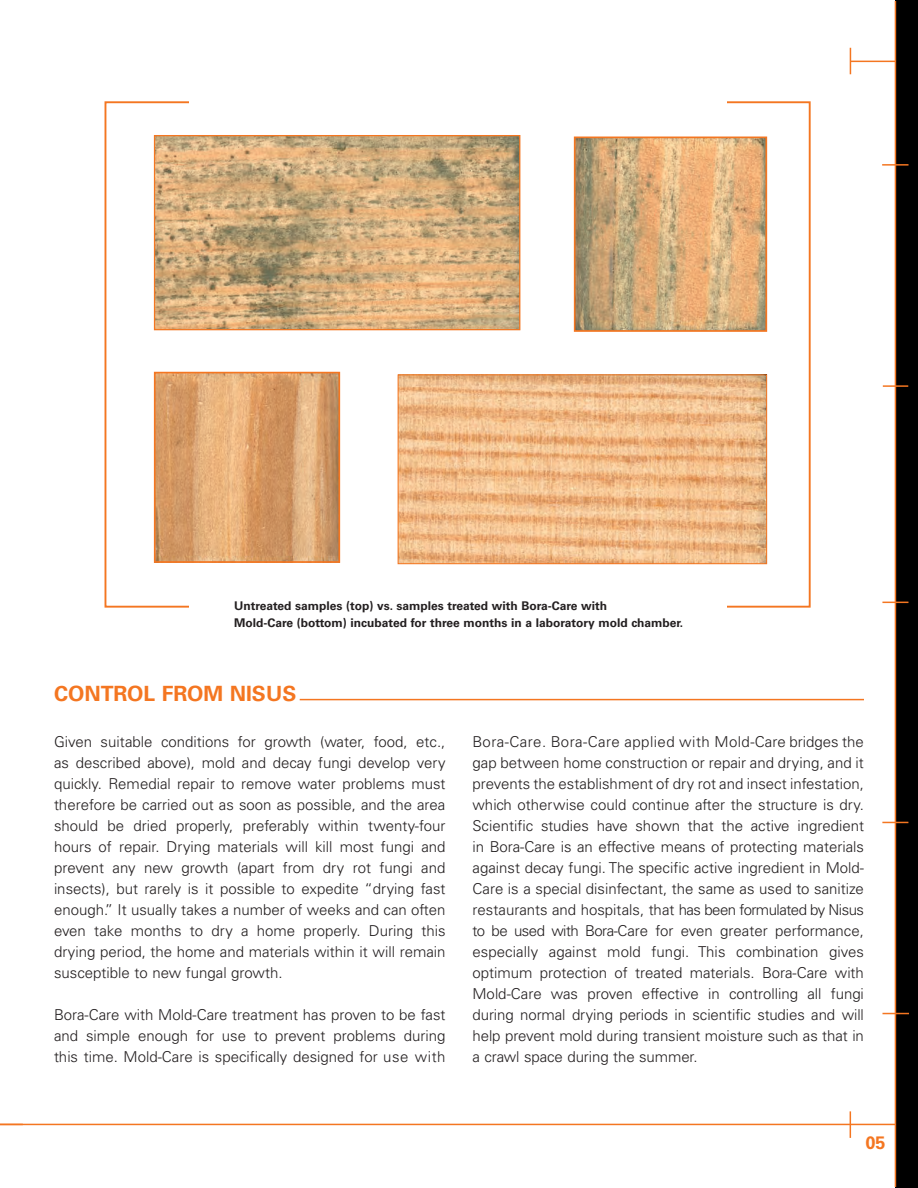
<style>
.page{position:relative;width:918px;height:1188px;background:#fff}
.page>*{position:absolute;margin:0;border:0;box-sizing:border-box;transform-origin:0 0}
.t1{font:700 21px "Univers";color:#f47621}
.t2{font:700 18px "Univers";color:#f47621}
.t3{font:300 15px/21px "Univers";color:#231f20;text-align:justify}
.t4{font:700 12px/16.5px "Univers";color:#231f20}
</style>
<div class="page">
<div style="left:895px;top:0;width:23px;height:1188px;background:#000"></div>
<hr style="left:895px;top:1px;width:1px;height:1186px;background:#f47621">
<svg style="left:882px;top:822px;width:26px;height:1px"></svg>
<hr style="left:883px;top:385px;width:25px;height:2px;background:#f47621">
<hr style="left:882px;top:164px;width:27px;height:2px;background:#f47621">
<svg style="left:882px;top:602px;width:26px;height:1px"></svg>
<hr style="left:850px;top:61px;width:46px;height:1px;background:#f47621">
<hr style="left:0;top:1124px;width:896px;height:1px;background:#f47621">
<svg style="left:883px;top:1013px;width:26px;height:1px"></svg>
<svg style="left:850px;top:48px;width:1px;height:26px"></svg>
<svg style="left:850px;top:1111px;width:1px;height:27px"></svg>
<div style="left:105px;top:101px;width:706px;height:507px;background:#fff;border:2px solid #f47621"></div>
<div style="left:189px;top:98px;width:538px;height:14px;background:#fff"></div>
<div style="left:189px;top:601px;width:538px;height:15px;background:#fff"></div>
<img style="left:156px;top:137px;width:362px;height:191px">
<div style="left:154px;top:135px;width:366px;height:195px;border:1px solid #f47621"></div>
<img style="left:577px;top:140px;width:187px;height:189px">
<div style="left:574px;top:137px;width:193px;height:195px;border:2px solid #f47621"></div>
<img style="left:400px;top:376px;width:365px;height:186px">
<div style="left:398px;top:374px;width:369px;height:190px;border:1px solid #f47621"></div>
<img style="left:157px;top:375px;width:180px;height:185px">
<div style="left:154px;top:372px;width:186px;height:191px;border:2px solid #f47621"></div>
<hr style="left:300px;top:699px;width:564px;height:1px;background:#f47621">
<p class="t4" style="left:234px;top:598px;width:451px">Untreated samples (top) vs. samples treated with Bora-Care with<br>Mold-Care (bottom) incubated for three months in a laboratory mold chamber.</p>
<h1 class="t1" style="left:54px;top:682px;width:244px">CONTROL FROM NISUS</h1>
<p class="t3" style="left:54px;top:731px;width:393px">Given suitable conditions for growth (water, food, etc., as described above), mold and decay fungi develop very quickly. Remedial repair to remove water problems must therefore be carried out as soon as possible, and the area should be dried properly, preferably within twenty-four hours of repair. Drying materials will kill most fungi and prevent any new growth (apart from dry rot fungi and insects), but rarely is it possible to expedite “drying fast enough.” It usually takes a number of weeks and can often even take months to dry a home properly. During this drying period, the home and materials within it will remain susceptible to new fungal growth.</p>
<p class="t3" style="left:54px;top:1004px;width:393px">Bora-Care with Mold-Care treatment has proven to be fast and simple enough for use to prevent problems during this time. Mold-Care is specifically designed for use with</p>
<p class="t3" style="left:472px;top:731px;width:393px">Bora‑Care. Bora-Care applied with Mold-Care bridges the gap between home construction or repair and drying, and it prevents the establishment of dry rot and insect infestation, which otherwise could continue after the structure is dry.<br>Scientific studies have shown that the active ingredient in Bora-Care is an effective means of protecting materials against decay fungi. The specific active ingredient in Mold-Care is a special disinfectant, the same as used to sanitize restaurants and hospitals, that has been formulated by Nisus to be used with Bora-Care for even greater performance, especially against mold fungi. This combination gives optimum protection of treated materials. Bora-Care with Mold-Care was proven effective in controlling all fungi during normal drying periods in scientific studies and will help prevent mold during transient moisture such as that in a crawl space during the summer.</p>
<p class="t2" style="left:866px;top:1132px;width:22px">05</p>
</div>
